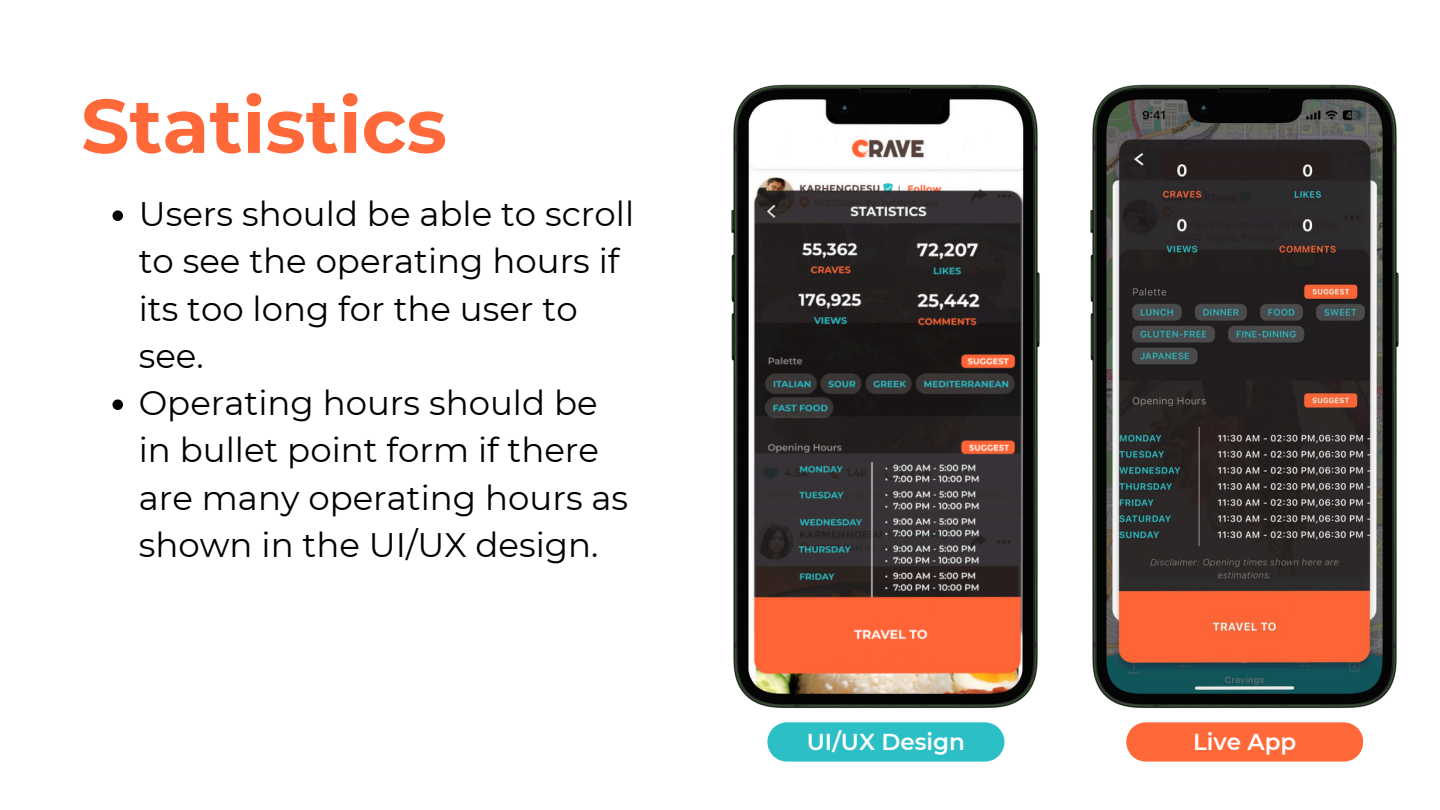
<style>
.page{position:relative;width:1440px;height:810px;background:#fff}
.page>*{position:absolute;margin:0;border:0;box-sizing:border-box;transform-origin:0 0}
.t1{font:700 76px "Montserrat";color:#ff6839}
.t2{font:34px/47.2px "Montserrat";color:#000}
.t3{font:600 23px "Montserrat";color:#fff}
</style>
<div class="page">
<img style="left:1090px;top:84px;width:309px;height:625px">
<svg style="left:1126px;top:722px;width:237px;height:40px;background:#ff7043"></svg>
<svg style="left:112px;top:210px;width:11px;height:11px"></svg>
<svg style="left:112px;top:399px;width:11px;height:11px"></svg>
<img style="left:731px;top:84px;width:309px;height:625px">
<svg style="left:767px;top:722px;width:237px;height:40px;background:#37c2c9"></svg>
<p class="t1" style="left:81px;top:79px;width:367px">Statistics</p>
<p class="t2" style="left:139px;top:190px;width:497px">Users should be able to scroll to see the operating hours if its too long for the user to see.</p>
<p class="t2" style="left:139px;top:379px;width:491px">Operating hours should be in bullet point form if there are many operating hours as shown in the UI/UX design.</p>
<p class="t3" style="left:807px;top:728px;width:160px">UI/UX Design</p>
<h1 class="t3" style="left:1193px;top:728px;width:105px">Live App</h1>
</div>
